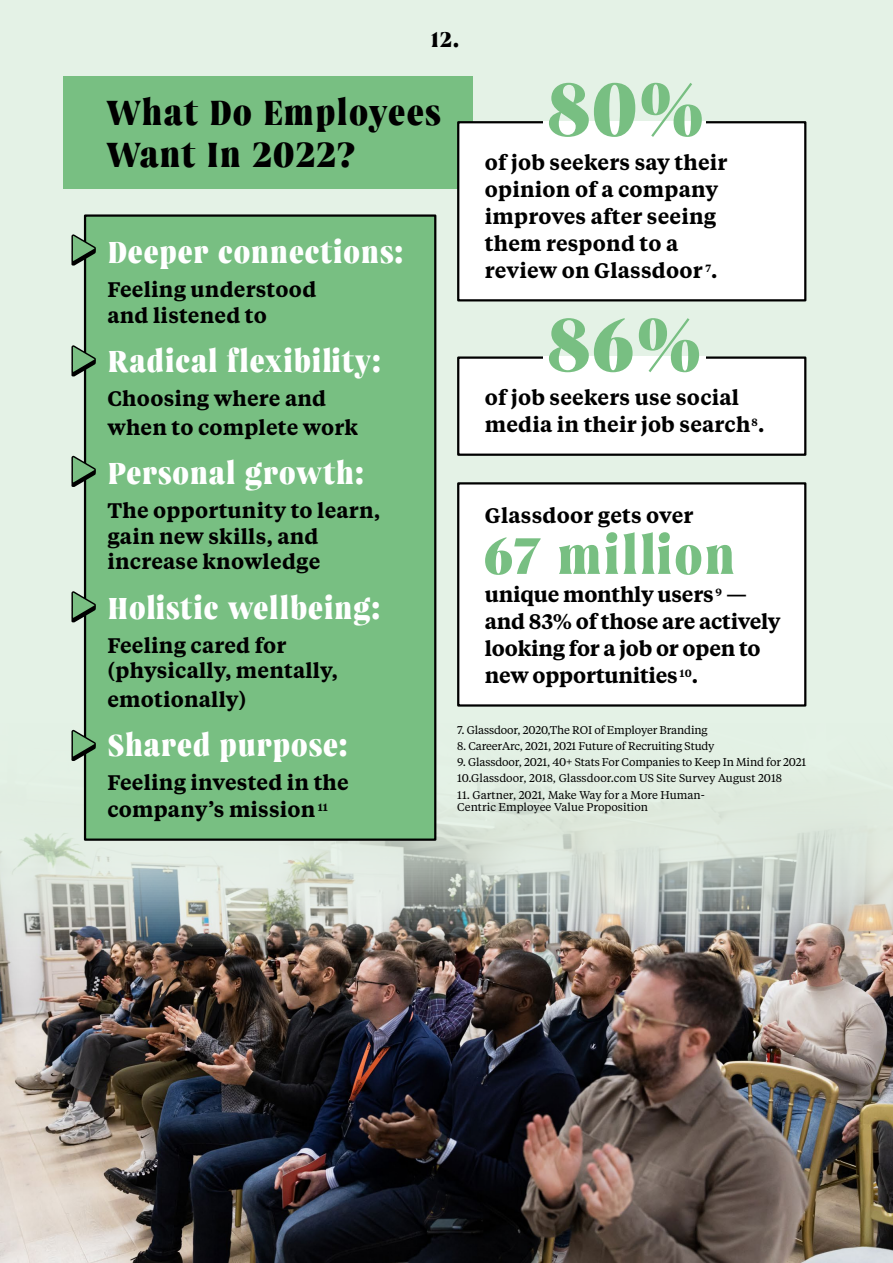
<style>
.page{position:relative;width:893px;height:1263px;background:#fff}
.page>*{position:absolute;margin:0;border:0;box-sizing:border-box;transform-origin:0 0}
.t1{font:800 73.2px "Boita";color:#78bf82}
.t2{font:800 50.85px "Boita";letter-spacing:.02em;color:#78bf82}
.t3{font:800 34.5px/42px "Boita";letter-spacing:.02em;color:#000}
.t4{font:800 30px "Boita";letter-spacing:.01em;color:#fff}
.t5{font:600 21px/27px "Tiempos Text";letter-spacing:.01em;color:#000}
.t6{font:600 21px/27px "Tiempos Text";letter-spacing:-.01em;color:#000}
.t7{font:800 21px "Boita";color:#000}
.t8{font:11.25px/16.2px "Tiempos Text";letter-spacing:-.01em;color:#000}
</style>
<div class="page">
<div style="left:0;top:0;width:893px;height:946px;background:#e4f2e6"></div>
<div style="left:64px;top:77px;width:409px;height:112px;background:#78bf82"></div>
<div style="left:458px;top:358px;width:347px;height:97px;background:#fff"></div>
<div style="left:457px;top:356px;width:349px;height:100px;border:2px solid #000"></div>
<hr style="left:543px;top:356px;width:162px;height:3px;background:#fff">
<div style="left:458px;top:122px;width:347px;height:178px;background:#fff"></div>
<div style="left:457px;top:121px;width:349px;height:180px;border:2px solid #000"></div>
<hr style="left:543px;top:121px;width:162px;height:2px;background:#fff">
<img style="left:0;top:714px;width:893px;height:549px">
<div style="left:85px;top:216px;width:350px;height:624px;background:#78bf82"></div>
<div style="left:84px;top:214px;width:352px;height:627px;border:2px solid #000"></div>
<div style="left:458px;top:483px;width:347px;height:222px;background:#fff"></div>
<div style="left:457px;top:482px;width:349px;height:225px;border:2px solid #000"></div>
<svg style="left:71px;top:234px;width:25px;height:32px"></svg>
<svg style="left:71px;top:345px;width:25px;height:31px"></svg>
<svg style="left:71px;top:456px;width:25px;height:31px"></svg>
<svg style="left:71px;top:591px;width:25px;height:31px"></svg>
<svg style="left:71px;top:730px;width:25px;height:31px"></svg>
<p class="t7" style="left:431px;top:24px;width:30px">12.</p>
<h3 class="t3" style="left:106px;top:90px;width:336px">What Do Employees<br>Want In 2022?</h3>
<h3 class="t4" style="left:107px;top:231px;width:298px">Deeper connections:</h3>
<p class="t5" style="left:107px;top:276px;width:210px;line-height:25.5px">Feeling understood and listened to</p>
<h3 class="t4" style="left:107px;top:340px;width:275px">Radical flexibility:</h3>
<p class="t5" style="left:107px;top:383px;width:252px;line-height:28.5px">Choosing where and when to complete work</p>
<h3 class="t4" style="left:107px;top:452px;width:258px">Personal growth:</h3>
<p class="t5" style="left:107px;top:497px;width:274px;line-height:25.5px">The opportunity to learn, gain new skills, and increase knowledge</p>
<h3 class="t4" style="left:107px;top:586px;width:275px">Holistic wellbeing:</h3>
<p class="t5" style="left:107px;top:631px;width:232px;line-height:25.5px">Feeling cared for (physically, mentally,</p>
<p class="t5" style="left:107px;top:685px;width:140px">emotionally)</p>
<h3 class="t4" style="left:107px;top:724px;width:242px">Shared purpose:</h3>
<p class="t5" style="left:107px;top:768px;width:243px">Feeling invested in the company’s mission <sup>11</sup></p>
<h1 class="t1" style="left:546px;top:56px;width:161px">80%</h1>
<p class="t5" style="left:485px;top:148px;width:244px">of job seekers say their opinion of a company improves after seeing them respond to a review on Glassdoor <sup>7</sup>.</p>
<h1 class="t1" style="left:546px;top:291px;width:158px">86%</h1>
<p class="t5" style="left:485px;top:383px;width:281px">of job seekers use social media in their job search <sup>8</sup>.</p>
<p class="t5" style="left:485px;top:501px;width:210px">Glassdoor gets over</p>
<h2 class="t2" style="left:483px;top:519px;width:254px">67 million</h2>
<p class="t6" style="left:485px;top:580px;width:297px">unique monthly users <sup>9</sup> — and 83% of those are actively looking for a job or open to new opportunities <sup>10</sup>.</p>
<p class="t8" style="left:457px;top:721px;width:252px">7. Glassdoor, 2020,The ROI of Employer Branding</p>
<p class="t8" style="left:457px;top:737px;width:259px">8. CareerArc, 2021, 2021 Future of Recruiting Study</p>
<p class="t8" style="left:457px;top:753px;width:351px">9. Glassdoor, 2021, 40+ Stats For Companies to Keep In Mind for 2021<br>10.Glassdoor, 2018, Glassdoor.com US Site Survey August 2018</p>
<p class="t8" style="left:457px;top:788px;width:249px;line-height:12px">11. Gartner, 2021, Make Way for a More Human-<br>Centric Employee Value Proposition</p>
</div>
